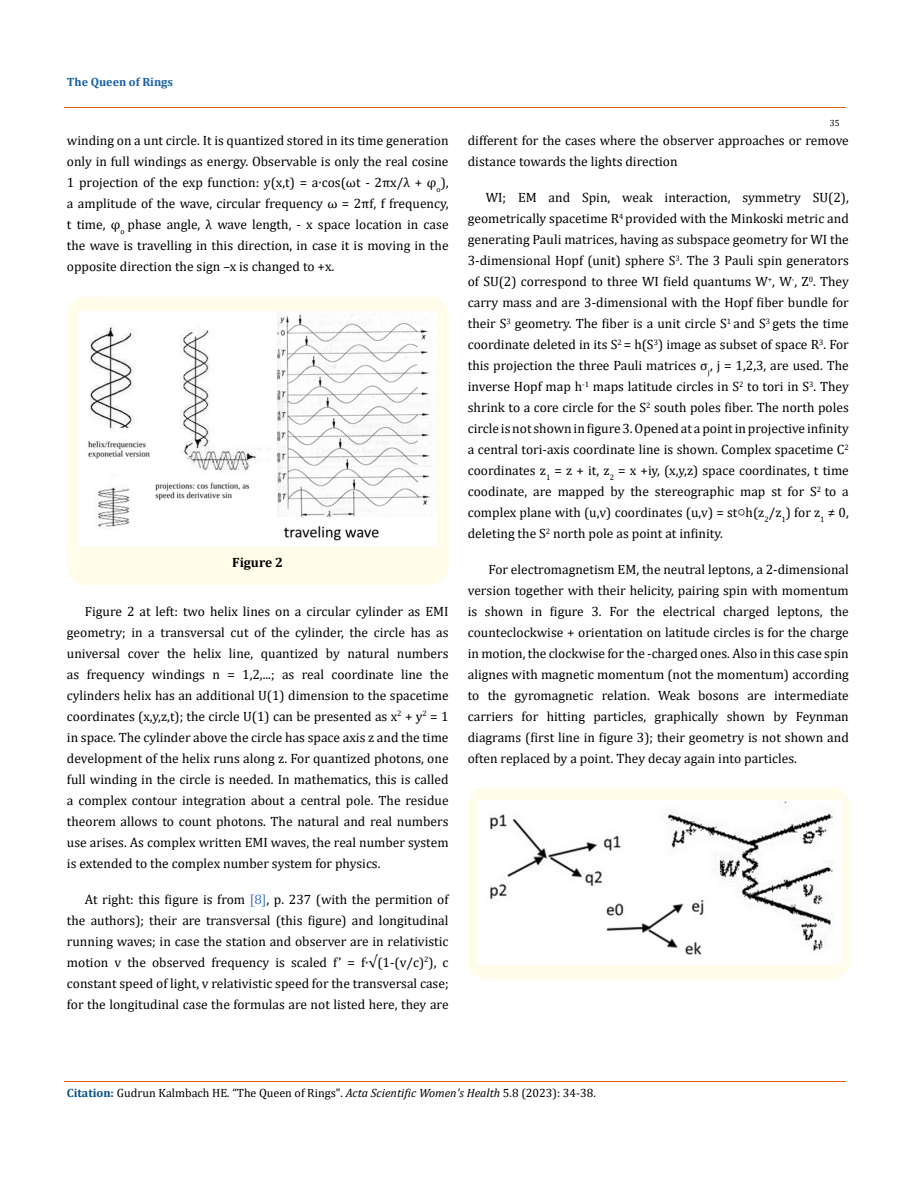
<style>
.page{position:relative;width:917px;height:1188px;background:#fff}
.page>*{position:absolute;margin:0;border:0;box-sizing:border-box;transform-origin:0 0}
.t1{font:13.5px/21px "Cambria";color:#000;text-align:justify}
.t2{font:700 13.5px "Cambria";color:#000}
.t3{font:12px "Cambria";color:#000}
.t4{font:700 12px "Cambria";color:#1560a6}
.t5{font:9px "Cambria";color:#000}
.s1{color:#4472c4}
.s2{font-weight:700;color:#035089}
.s3{font-style:italic}
</style>
<div class="page">
<div style="left:67px;top:297px;width:381px;height:288px;background:#fffde9;border-radius:18px"></div>
<img style="left:79px;top:312px;width:357px;height:233px">
<div style="left:468px;top:787px;width:381px;height:193px;background:#fffde9;border-radius:18px"></div>
<img style="left:477px;top:800px;width:363px;height:164px">
<hr style="left:64px;top:108px;width:781px;height:1px;background:#e05d1a">
<hr style="left:64px;top:1082px;width:781px;height:1px;background:#e05d1a">
<p class="t4" style="left:67px;top:73px;width:108px">The Queen of Rings</p>
<p class="t1" style="left:67px;top:130px;width:383px">winding on a unt circle. It is quantized stored in its time generation only in full windings as energy. Observable is only the real cosine 1 projection of the exp function: y(x,t) = a∙cos(ωt - 2πx/λ + φ<sub>o</sub>), a amplitude of the wave, circular frequency ω = 2πf, f frequency, t time, φ<sub>o</sub> phase angle, λ wave length, - x space location in case the wave is travelling in this direction, in case it is moving in the opposite direction the sign –x is changed to +x.</p>
<p class="t2" style="left:232px;top:553px;width:52px">Figure 2</p>
<p class="t1" style="left:67px;top:600px;width:383px;text-indent:18px">Figure 2 at left: two helix lines on a circular cylinder as EMI geometry; in a transversal cut of the cylinder, the circle has as universal cover the helix line, quantized by natural numbers as frequency windings n = 1,2,...; as real coordinate line the cylinders helix has an additional U(1) dimension to the spacetime coordinates (x,y,z,t); the circle U(1) can be presented as x<sup>2</sup> + y<sup>2</sup> = 1 in space. The cylinder above the circle has space axis z and the time development of the helix runs along z. For quantized photons, one full winding in the circle is needed. In mathematics, this is called a complex contour integration about a central pole. The residue theorem allows to count photons. The natural and real numbers use arises. As complex written EMI waves, the real number system is extended to the complex number system for physics.</p>
<p class="t1" style="left:67px;top:888px;width:383px;text-indent:18px">At right: this figure is from <span class="s1">[8]</span>, p. 237 (with the permition of the authors); their are transversal (this figure) and longitudinal running waves; in case the station and observer are in relativistic motion v the observed frequency is scaled f’ = f∙√(1-(v/c)<sup>2</sup>), c constant speed of light, v relativistic speed for the transversal case; for the longitudinal case the formulas are not listed here, they are</p>
<p class="t5" style="left:829px;top:118px;width:11px">35</p>
<p class="t1" style="left:468px;top:130px;width:382px">different for the cases where the observer approaches or remove distance towards the lights direction</p>
<p class="t1" style="left:468px;top:187px;width:382px;text-indent:18px">WI; EM and Spin, weak interaction, symmetry SU(2), geometrically spacetime R<sup>4</sup> provided with the Minkoski metric and generating Pauli matrices, having as subspace geometry for WI the 3-dimensional Hopf (unit) sphere S<sup>3</sup>. The 3 Pauli spin generators of SU(2) correspond to three WI field quantums W<sup>+</sup>, W<sup>-</sup>, Z<sup>0</sup>. They carry mass and are 3-dimensional with the Hopf fiber bundle for their S<sup>3</sup> geometry. The fiber is a unit circle S<sup>1</sup> and S<sup>3</sup> gets the time coordinate deleted in its S<sup>2</sup> = h(S<sup>3</sup>) image as subset of space R<sup>3</sup>. For this projection the three Pauli matrices σ<sub>j</sub>, j = 1,2,3, are used. The inverse Hopf map h<sup>-1</sup> maps latitude circles in S<sup>2</sup> to tori in S<sup>3</sup>. They shrink to a core circle for the S<sup>2</sup> south poles fiber. The north poles circle is not shown in figure 3. Opened at a point in projective infinity a central tori-axis coordinate line is shown. Complex spacetime C<sup>2 </sup>coordinates z<sub>1</sub> = z + it, z<sub>2</sub> = x +iy, (x,y,z) space coordinates, t time coodinate, are mapped by the stereographic map st for S<sup>2</sup> to a complex plane with (u,v) coordinates (u,v) = st○h(z<sub>2</sub>/z<sub>1</sub>) for z<sub>1</sub> ≠ 0, deleting the S<sup>2</sup> north pole as point at infinity.</p>
<p class="t1" style="left:468px;top:559px;width:382px;text-indent:21px">For electromagnetism EM, the neutral leptons, a 2-dimensional version together with their helicity, pairing spin with momentum is shown in figure 3. For the electrical charged leptons, the counteclockwise + orientation on latitude circles is for the charge in motion, the clockwise for the -charged ones. Also in this case spin alignes with magnetic momentum (not the momentum) according to the gyromagnetic relation. Weak bosons are intermediate carriers for hitting particles, graphically shown by Feynman diagrams (first line in figure 3); their geometry is not shown and often replaced by a point. They decay again into particles.</p>
<p class="t3" style="left:67px;top:1086px;width:530px"><span class="s2">Citation:</span> Gudrun Kalmbach HE<span class="s3">.</span> “The Queen of Rings". <span class="s3">Acta Scientific Women's Health</span> 5.8 (2023): 34-38.</p>
</div>
